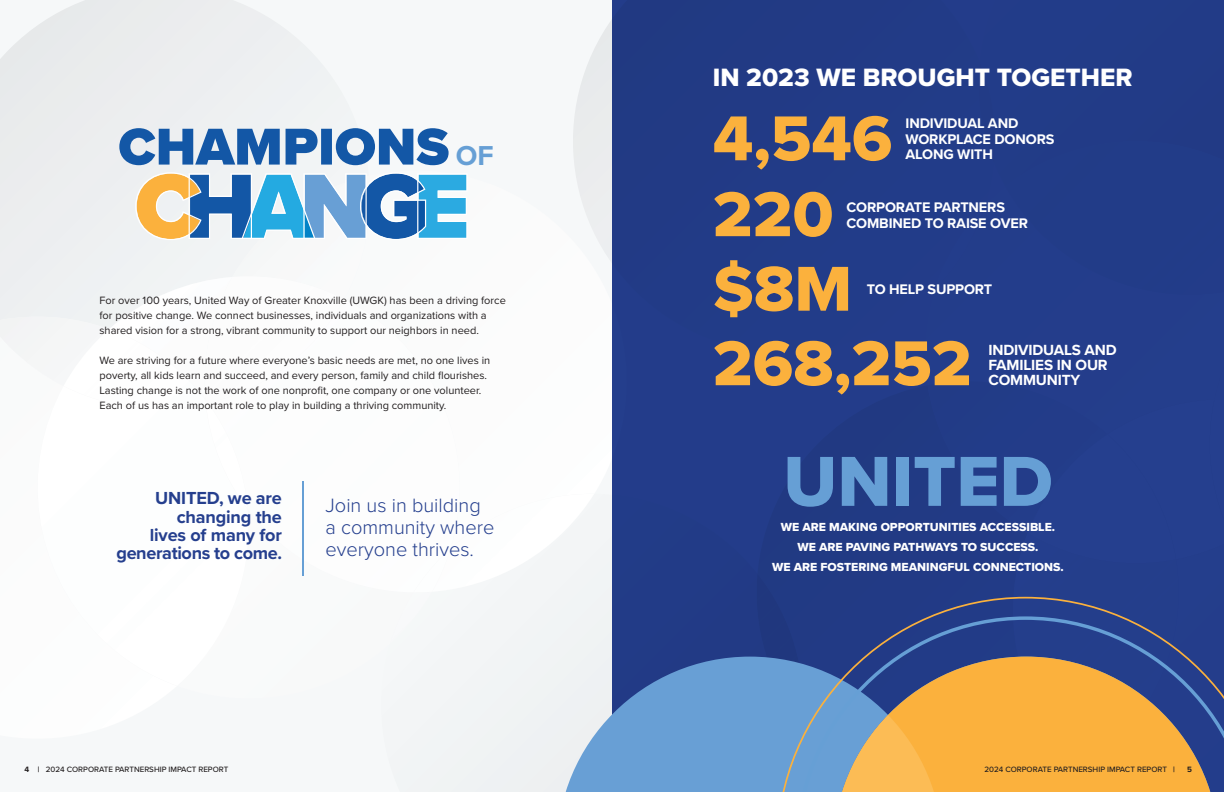
<style>
.page{position:relative;width:1224px;height:792px;background:#f3f6f7}
.page>*{position:absolute;margin:0;border:0;box-sizing:border-box;transform-origin:0 0}
.t1{font:73.4px "Proxima Nova Extrabld";color:#669fd5}
.t2{font:65.7px "Proxima Nova Extrabld";color:#fbb13d}
.t3{font:700 28.4px "Proxima Nova";color:#669fd5}
.t4{font:26px "Proxima Nova Extrabld";color:#fff}
.t5{font:300 20px/22px "Proxima Nova";color:#253f8e}
.t6{font:700 18.1px/18.1px "Proxima Nova";letter-spacing:-.01em;color:#253f8e;text-align:right}
.t7{font:700 15.2px/15.2px "Proxima Nova";letter-spacing:-.01em;color:#fff}
.t8{font:700 14.4px/15.2px "Proxima Nova";letter-spacing:-.01em;color:#fff}
.t9{font:12.1px "Proxima Nova Extrabld";color:#fff}
.t10{font:11px/15px "Proxima Nova";color:#231f20}
.t11{font:500 8px "Proxima Nova";color:#231f20}
.t12{font:700 8px "Proxima Nova";color:#231f20}
.s1{font-weight:700}
</style>
<div class="page">
<svg style="left:573px;top:20px;width:39px;height:139px"></svg>
<svg style="left:0;top:0;width:358px;height:166px"></svg>
<img style="left:119px;top:283px;width:80px;height:39px">
<div style="left:568px;top:450px;width:44px;height:44px;background:#fdfefe"></div>
<img style="left:465px;top:494px;width:128px;height:92px">
<div style="left:102px;top:322px;width:74px;height:406px;background:#fdfefe"></div>
<img style="left:102px;top:322px;width:7px;height:7px">
<div style="left:38px;top:389px;width:210px;height:297px;background:#fdfefe"></div>
<img style="left:63px;top:329px;width:143px;height:80px">
<div style="left:206px;top:403px;width:42px;height:106px;background:#fdfefe"></div>
<svg style="left:205px;top:400px;width:3px;height:4px"></svg>
<div style="left:612px;top:0;width:612px;height:792px;background:#253f8e"></div>
<svg style="left:565px;top:657px;width:211px;height:135px;fill:#689fd5"></svg>
<hr style="left:303px;top:481px;width:1px;height:95px;background:#669fd5">
<svg style="left:119px;top:128px;width:330px;height:37px"></svg>
<svg style="left:136px;top:173px;width:331px;height:67px"></svg>
<svg style="left:776px;top:597px;width:345px;height:195px"></svg>
<svg style="left:796px;top:616px;width:428px;height:176px"></svg>
<h3 class="t3" style="left:456px;top:134px;width:39px">OF</h3>
<p class="t10" style="left:99px;top:292px;width:408px">For over 100 years, United Way of Greater Knoxville (UWGK) has been a driving force for positive change. We connect businesses, individuals and organizations with a shared vision for a strong, vibrant community to support our neighbors in need.</p>
<p class="t10" style="left:99px;top:352px;width:392px">We are striving for a future where everyone’s basic needs are met, no one lives in poverty, all kids learn and succeed, and every person, family and child flourishes.<br>Lasting change is not the work of one nonprofit, one company or one volunteer.<br>Each of us has an important role to play in building a thriving community.</p>
<p class="t6" style="left:116px;top:489px;width:167px">UNITED, we are changing the<br>lives of many for generations to come.</p>
<p class="t5" style="left:326px;top:493px;width:170px">Join us in building a community where everyone thrives.</p>
<p class="t4" style="left:713px;top:58px;width:421px">IN 2023 WE BROUGHT TOGETHER</p>
<p class="t2" style="left:713px;top:89px;width:181px">4,546</p>
<p class="t2" style="left:713px;top:165px;width:122px">220</p>
<p class="t2" style="left:713px;top:240px;width:141px">$8M</p>
<p class="t2" style="left:713px;top:314px;width:260px">268,252</p>
<p class="t8" style="left:906px;top:116px;width:150px">INDIVIDUAL AND<br>WORKPLACE DONORS<br>ALONG WITH</p>
<p class="t8" style="left:846px;top:200px;width:160px">CORPORATE PARTNERS</p>
<p class="t8" style="left:846px;top:215px;width:183px">COMBINED TO RAISE OVER</p>
<p class="t8" style="left:867px;top:281px;width:127px">TO HELP SUPPORT</p>
<p class="t7" style="left:988px;top:342px;width:130px">INDIVIDUALS AND<br>FAMILIES IN OUR<br>COMMUNITY</p>
<p class="t1" style="left:783px;top:427px;width:271px">UNITED</p>
<p class="t9" style="left:797px;top:538px;width:243px">WE ARE PAVING PATHWAYS TO SUCCESS.</p>
<p class="t9" style="left:772px;top:558px;width:293px">WE ARE FOSTERING MEANINGFUL CONNECTIONS.</p>
<p class="t9" style="left:781px;top:518px;width:276px">WE ARE MAKING OPPORTUNITIES ACCESSIBLE.</p>
<p class="t11" style="left:24px;top:764px;width:205px"><span class="s1">4 |</span> 2024 CORPORATE PARTNERSHIP IMPACT REPORT</p>
<p class="t11" style="left:984px;top:764px;width:192px">2024 CORPORATE PARTNERSHIP IMPACT REPORT <span class="s1">|</span></p>
<p class="t12" style="left:1187px;top:764px;width:6px">5</p>
</div>
